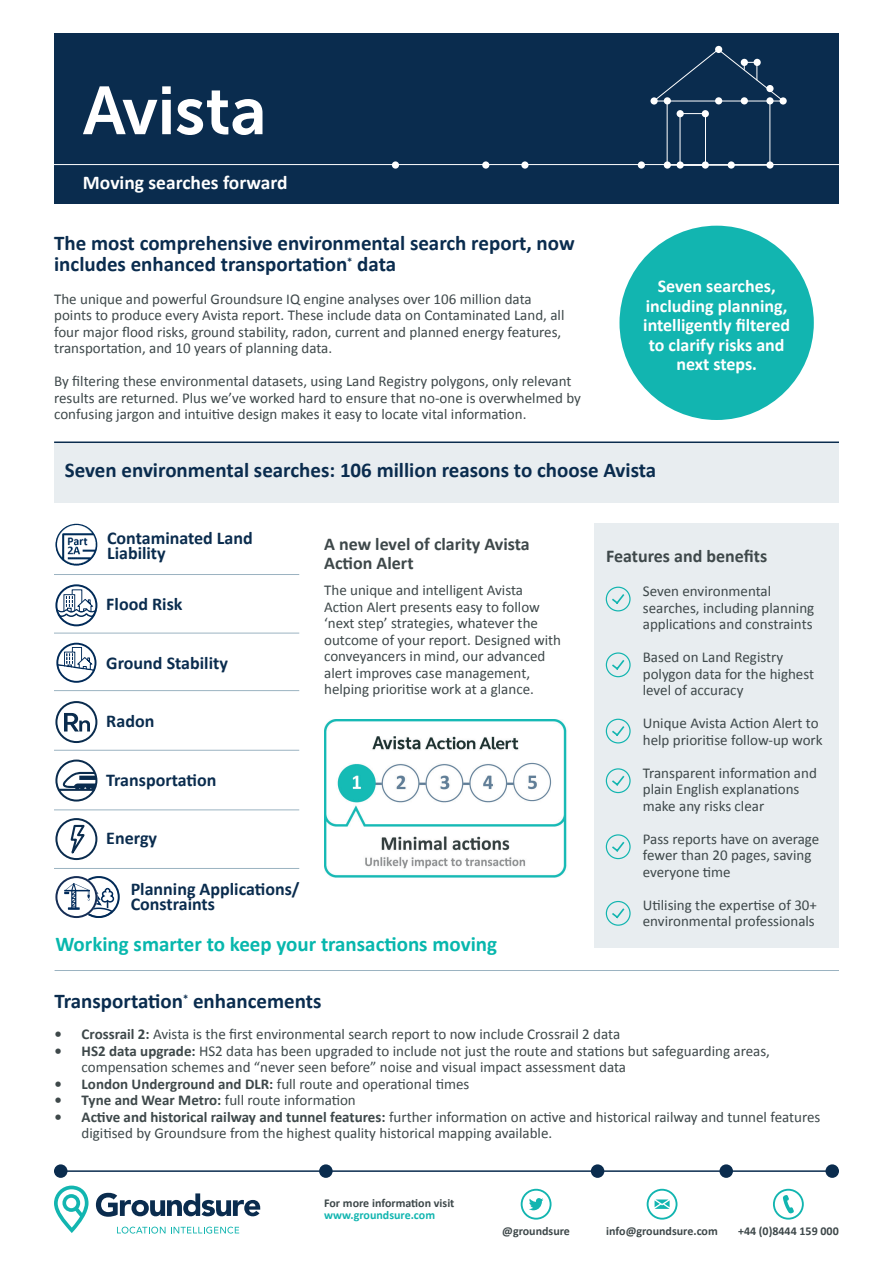
<style>
.page{position:relative;width:893px;height:1263px;background:#fff}
.page>*{position:absolute;margin:0;border:0;box-sizing:border-box;transform-origin:0 0}
.t1{font:700 21px/21px "Calibri";color:#0a2c4e}
.t2{font:700 21px "Calibri";color:#07b7ad}
.t3{font:700 19.5px "Calibri";color:#fff}
.t4{font:700 18px/15px "Calibri";color:#0a2c4e}
.t5{font:700 18px/19.5px "Calibri";color:#fff;text-align:center}
.t6{font:700 18px/19.5px "Calibri";color:#3e484a}
.t7{font:15px/16.5px "Calibri";color:#3e484a}
.t8{font:700 12px "Calibri";color:#3e484a}
.t9{font:700 12px "Calibri";color:#12b5b0}
.s1{font-weight:700}
</style>
<div class="page">
<img style="left:324px;top:719px;width:243px;height:158px">
<div style="left:594px;top:524px;width:245px;height:424px;background:#e8edf0"></div>
<div style="left:606px;top:587px;width:25px;height:24px;border:1px solid #12b5b0;border-radius:50%"></div>
<svg style="left:612px;top:594px;width:13px;height:10px"></svg>
<div style="left:606px;top:652px;width:25px;height:25px;border:1px solid #12b5b0;border-radius:50%"></div>
<svg style="left:612px;top:660px;width:13px;height:10px"></svg>
<div style="left:606px;top:719px;width:25px;height:24px;border:1px solid #12b5b0;border-radius:50%"></div>
<svg style="left:612px;top:726px;width:13px;height:10px"></svg>
<div style="left:606px;top:768px;width:25px;height:25px;border:1px solid #12b5b0;border-radius:50%"></div>
<svg style="left:612px;top:775px;width:13px;height:11px"></svg>
<div style="left:606px;top:834px;width:25px;height:25px;border:1px solid #12b5b0;border-radius:50%"></div>
<svg style="left:612px;top:841px;width:13px;height:11px"></svg>
<div style="left:606px;top:901px;width:25px;height:25px;border:1px solid #12b5b0;border-radius:50%"></div>
<svg style="left:612px;top:908px;width:13px;height:11px"></svg>
<hr style="left:54px;top:1170px;width:785px;height:2px;background:#0a2c4e">
<div style="left:54px;top:1164px;width:13px;height:14px;background:#0a2c4e;border-radius:50%"></div>
<div style="left:319px;top:1164px;width:14px;height:14px;background:#0a2c4e;border-radius:50%"></div>
<div style="left:825px;top:1164px;width:14px;height:14px;background:#0a2c4e;border-radius:50%"></div>
<svg style="left:529px;top:1198px;width:14px;height:12px"></svg>
<div style="left:521px;top:1189px;width:30px;height:30px;border:2px solid #12b5b0;border-radius:50%"></div>
<svg style="left:655px;top:1199px;width:15px;height:10px"></svg>
<div style="left:647px;top:1189px;width:30px;height:30px;border:2px solid #12b5b0;border-radius:50%"></div>
<svg style="left:783px;top:1195px;width:11px;height:19px"></svg>
<div style="left:773px;top:1189px;width:31px;height:30px;border:2px solid #12b5b0;border-radius:50%"></div>
<svg style="left:54px;top:1185px;width:35px;height:48px"></svg>
<svg style="left:96px;top:1193px;width:164px;height:24px"></svg>
<svg style="left:117px;top:1226px;width:122px;height:7px"></svg>
<div style="left:591px;top:1164px;width:13px;height:14px;background:#0a2c4e;border-radius:50%"></div>
<div style="left:719px;top:1164px;width:14px;height:14px;background:#0a2c4e;border-radius:50%"></div>
<div style="left:619px;top:226px;width:195px;height:194px;background:#12b5b0;border-radius:50%"></div>
<hr style="left:54px;top:574px;width:245px;height:1px;background:#9bb3c1">
<hr style="left:54px;top:633px;width:245px;height:1px;background:#9bb3c1">
<hr style="left:54px;top:690px;width:245px;height:1px;background:#9bb3c1">
<hr style="left:54px;top:750px;width:245px;height:1px;background:#9bb3c1">
<hr style="left:54px;top:809px;width:245px;height:1px;background:#9bb3c1">
<hr style="left:54px;top:868px;width:245px;height:1px;background:#9bb3c1">
<div style="left:54px;top:442px;width:785px;height:60px;background:#e8edf0"></div>
<hr style="left:54px;top:441px;width:785px;height:2px;background:#0a2c4e">
<div style="left:54px;top:33px;width:785px;height:170px;background:#0a2c4e"></div>
<div style="left:715px;top:46px;width:7px;height:7px;background:#fff;border-radius:50%"></div>
<svg style="left:54px;top:48px;width:785px;height:121px"></svg>
<hr style="left:55px;top:970px;width:784px;height:1px;background:#9bb3c1">
<svg style="left:55px;top:818px;width:42px;height:42px"></svg>
<svg style="left:55px;top:759px;width:42px;height:42px"></svg>
<svg style="left:55px;top:701px;width:42px;height:42px"></svg>
<svg style="left:56px;top:643px;width:40px;height:40px"></svg>
<svg style="left:55px;top:584px;width:42px;height:42px"></svg>
<img style="left:55px;top:524px;width:42px;height:42px;border-radius:21px">
<svg style="left:55px;top:876px;width:65px;height:42px"></svg>
<p class="t3" style="left:83px;top:170px;width:206px">Moving searches forward</p>
<p class="t1" style="left:54px;top:231px;width:522px">The most comprehensive environmental search report, now includes enhanced transportation<sup>*</sup> data</p>
<p class="t7" style="left:54px;top:290px;width:512px">The unique and powerful Groundsure IQ engine analyses over 106 million data points to produce every Avista report. These include data on Contaminated Land, all four major flood risks, ground stability, radon, current and planned energy features, transportation, and 10 years of planning data.</p>
<p class="t7" style="left:54px;top:372px;width:528px">By filtering these environmental datasets, using Land Registry polygons, only relevant results are returned. Plus we’ve worked hard to ensure that no-one is overwhelmed by confusing jargon and intuitive design makes it easy to locate vital information.</p>
<p class="t5" style="left:643px;top:276px;width:148px">Seven searches, including planning, intelligently filtered to clarify risks and next steps.</p>
<p class="t1" style="left:65px;top:459px;width:593px">Seven environmental searches: 106 million reasons to choose Avista</p>
<p class="t4" style="left:107px;top:529px;width:147px">Contaminated Land<br>Liability</p>
<p class="t4" style="left:106px;top:596px;width:78px">Flood Risk</p>
<p class="t4" style="left:106px;top:654px;width:123px">Ground Stability</p>
<p class="t4" style="left:106px;top:713px;width:50px">Radon</p>
<p class="t4" style="left:106px;top:771px;width:112px">Transportation</p>
<p class="t4" style="left:106px;top:830px;width:52px">Energy</p>
<p class="t4" style="left:131px;top:881px;width:170px">Planning Applications/<br>Constraints</p>
<p class="t6" style="left:324px;top:533px;width:207px">A new level of clarity Avista<br>Action Alert</p>
<p class="t7" style="left:324px;top:581px;width:238px">The unique and intelligent Avista Action Alert presents easy to follow ‘next step’ strategies, whatever the outcome of your report. Designed with conveyancers in mind, our advanced alert improves case management, helping prioritise work at a glance.</p>
<p class="t2" style="left:55px;top:931px;width:443px">Working smarter to keep your transactions moving</p>
<p class="t6" style="left:606px;top:546px;width:163px">Features and benefits</p>
<p class="t7" style="left:643px;top:582px;width:173px">Seven environmental searches, including planning applications and constraints</p>
<p class="t7" style="left:643px;top:648px;width:142px">Based on Land Registry</p>
<p class="t7" style="left:643px;top:665px;width:173px">polygon data for the highest level of accuracy</p>
<p class="t7" style="left:643px;top:714px;width:181px">Unique Avista Action Alert to help prioritise follow-up work</p>
<p class="t7" style="left:643px;top:764px;width:176px">Transparent information and plain English explanations make any risks clear</p>
<p class="t7" style="left:643px;top:830px;width:178px">Pass reports have on average fewer than 20 pages, saving</p>
<p class="t7" style="left:643px;top:863px;width:89px">everyone time</p>
<p class="t7" style="left:643px;top:896px;width:176px">Utilising the expertise of 30+ environmental professionals</p>
<p class="t1" style="left:55px;top:989px;width:268px">Transportation<sup>*</sup> enhancements</p>
<p class="t7" style="left:55px;top:1025px;width:567px"><span class="s1">• Crossrail 2:</span> Avista is the first environmental search report to now include Crossrail 2 data</p>
<p class="t7" style="left:82px;top:1042px;width:690px;text-indent:-27px"><span class="s1">• HS2 data upgrade:</span> HS2 data has been upgraded to include not just the route and stations but safeguarding areas, compensation schemes and “never seen before” noise and visual impact assessment data</p>
<p class="t7" style="left:55px;top:1075px;width:416px"><span class="s1">• London Underground and DLR:</span> full route and operational times</p>
<p class="t7" style="left:55px;top:1091px;width:303px"><span class="s1">• Tyne and Wear Metro:</span> full route information</p>
<p class="t7" style="left:82px;top:1108px;width:740px;text-indent:-27px"><span class="s1">• Active and historical railway and tunnel features:</span> further information on active and historical railway and tunnel features digitised by Groundsure from the highest quality historical mapping available.</p>
<p class="t8" style="left:324px;top:1195px;width:132px">For more information visit</p>
<p class="t9" style="left:324px;top:1207px;width:112px">www.groundsure.com</p>
<p class="t8" style="left:502px;top:1223px;width:69px">@groundsure</p>
<p class="t8" style="left:606px;top:1223px;width:113px">info@groundsure.com</p>
<p class="t8" style="left:738px;top:1223px;width:102px">+44 (0)8444 159 000</p>
</div>
